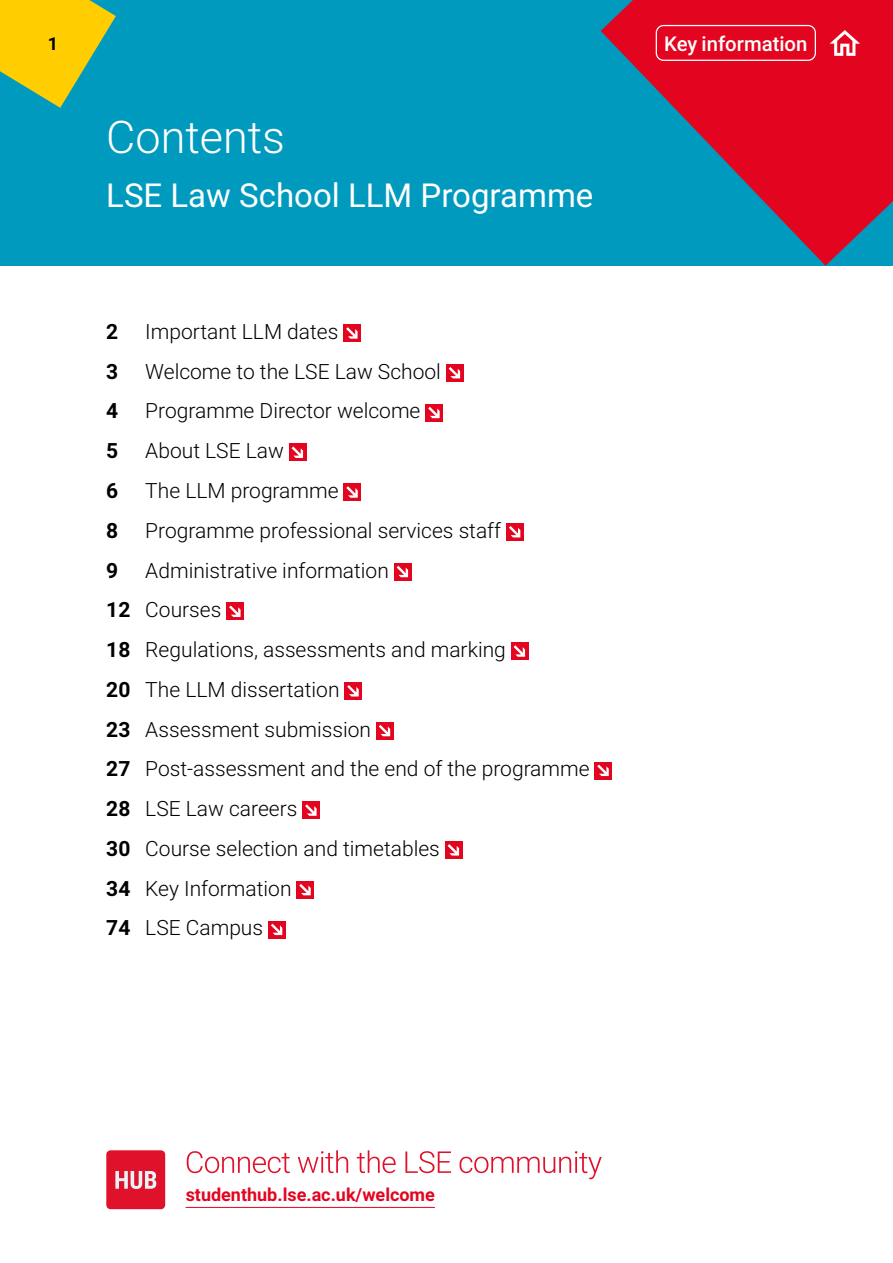
<style>
.page{position:relative;width:893px;height:1263px;background:#fff}
.page>*{position:absolute;margin:0;border:0;box-sizing:border-box;transform-origin:0 0}
.t1{font:300 45px "Roboto";color:#fff}
.t2{font:33px "Roboto";color:#fff}
.t3{font:300 21px/39.8px "Roboto";color:#000}
.t4{font:700 21px "Roboto";color:#000}
.t5{font:500 20.4px "Roboto";color:#fff}
.t6{font:700 18px "Roboto";color:#e30520}
.t7{font:700 18px "Roboto";color:#000}
.s1{font-weight:700}
</style>
<div class="page">
<div style="left:0;top:0;width:893px;height:266px;background:#009abe"></div>
<svg style="left:0;top:0;width:116px;height:108px"></svg>
<svg style="left:601px;top:0;width:292px;height:266px;fill:#e30520"></svg>
<div style="left:656px;top:25px;width:160px;height:36px;border:1px solid #fff;border-radius:7px"></div>
<svg style="left:830px;top:30px;width:30px;height:26px"></svg>
<div style="left:344px;top:325px;width:17px;height:17px;background:#e30520"></div>
<svg style="left:346px;top:327px;width:12px;height:12px"></svg>
<svg style="left:446px;top:364px;width:17px;height:17px"></svg>
<svg style="left:449px;top:367px;width:11px;height:11px"></svg>
<div style="left:426px;top:404px;width:17px;height:17px;background:#e30520"></div>
<svg style="left:428px;top:407px;width:12px;height:11px"></svg>
<div style="left:289px;top:444px;width:17px;height:17px;background:#e30520"></div>
<svg style="left:292px;top:446px;width:11px;height:12px"></svg>
<div style="left:344px;top:484px;width:17px;height:17px;background:#e30520"></div>
<svg style="left:346px;top:486px;width:12px;height:12px"></svg>
<svg style="left:506px;top:523px;width:17px;height:17px"></svg>
<svg style="left:509px;top:526px;width:11px;height:11px"></svg>
<svg style="left:394px;top:563px;width:17px;height:17px"></svg>
<svg style="left:397px;top:566px;width:11px;height:11px"></svg>
<div style="left:227px;top:603px;width:17px;height:17px;background:#e30520"></div>
<svg style="left:229px;top:605px;width:12px;height:12px"></svg>
<div style="left:511px;top:643px;width:17px;height:17px;background:#e30520"></div>
<svg style="left:514px;top:645px;width:11px;height:12px"></svg>
<div style="left:345px;top:682px;width:17px;height:17px;background:#e30520"></div>
<svg style="left:347px;top:685px;width:12px;height:11px"></svg>
<svg style="left:376px;top:722px;width:17px;height:17px"></svg>
<svg style="left:379px;top:725px;width:11px;height:11px"></svg>
<div style="left:595px;top:762px;width:17px;height:17px;background:#e30520"></div>
<svg style="left:597px;top:764px;width:12px;height:12px"></svg>
<div style="left:303px;top:802px;width:17px;height:17px;background:#e30520"></div>
<svg style="left:305px;top:804px;width:12px;height:12px"></svg>
<svg style="left:445px;top:841px;width:17px;height:17px"></svg>
<svg style="left:448px;top:844px;width:11px;height:11px"></svg>
<div style="left:297px;top:881px;width:17px;height:17px;background:#e30520"></div>
<svg style="left:299px;top:884px;width:12px;height:11px"></svg>
<svg style="left:268px;top:921px;width:17px;height:17px"></svg>
<svg style="left:271px;top:924px;width:11px;height:11px"></svg>
<div style="left:106px;top:1150px;width:59px;height:59px;background:#e0112b;border-radius:4px"></div>
<svg style="left:115px;top:1171px;width:41px;height:18px"></svg>
<svg style="left:187px;top:1150px;width:415px;height:29px"></svg>
<hr style="left:186px;top:1207px;width:249px;height:1px;background:#e30520">
<p class="t7" style="left:48px;top:31px;width:12px">1</p>
<p class="t5" style="left:664px;top:29px;width:145px">Key information</p>
<h1 class="t1" style="left:106px;top:105px;width:180px">Contents</h1>
<h2 class="t2" style="left:106px;top:172px;width:489px">LSE Law School LLM Programme</h2>
<p class="t4" style="left:106px;top:317px;width:14px">2</p>
<p class="t3" style="left:145px;top:311px;width:195px">Important LLM dates</p>
<p class="t4" style="left:106px;top:356px;width:14px">3</p>
<p class="t3" style="left:145px;top:351px;width:297px">Welcome to the LSE Law School</p>
<p class="t4" style="left:106px;top:396px;width:14px">4</p>
<p class="t3" style="left:145px;top:390px;width:277px">Programme Director welcome</p>
<p class="t4" style="left:106px;top:436px;width:14px">5</p>
<p class="t3" style="left:145px;top:430px;width:140px">About LSE Law</p>
<p class="t4" style="left:106px;top:476px;width:14px">6</p>
<p class="t3" style="left:145px;top:470px;width:195px">The LLM programme</p>
<p class="t4" style="left:106px;top:516px;width:14px">8</p>
<p class="t3" style="left:145px;top:510px;width:357px">Programme professional services staff</p>
<p class="t4" style="left:106px;top:555px;width:14px">9</p>
<p class="t3" style="left:106px;top:549px;width:485px;text-indent:39px">Administrative information<br><span class="s1">12</span> Courses<br><span class="s1">18</span> Regulations, assessments and marking<br><span class="s1">20</span> The LLM dissertation<br><span class="s1">23</span> Assessment submission<br><span class="s1">27</span> Post-assessment and the end of the programme<br><span class="s1">28</span> LSE Law careers<br><span class="s1">30</span> Course selection and timetables<br><span class="s1">34</span> Key Information<br><span class="s1">74</span> LSE Campus</p>
<p class="t6" style="left:186px;top:1182px;width:251px">studenthub.lse.ac.uk/welcome</p>
</div>
